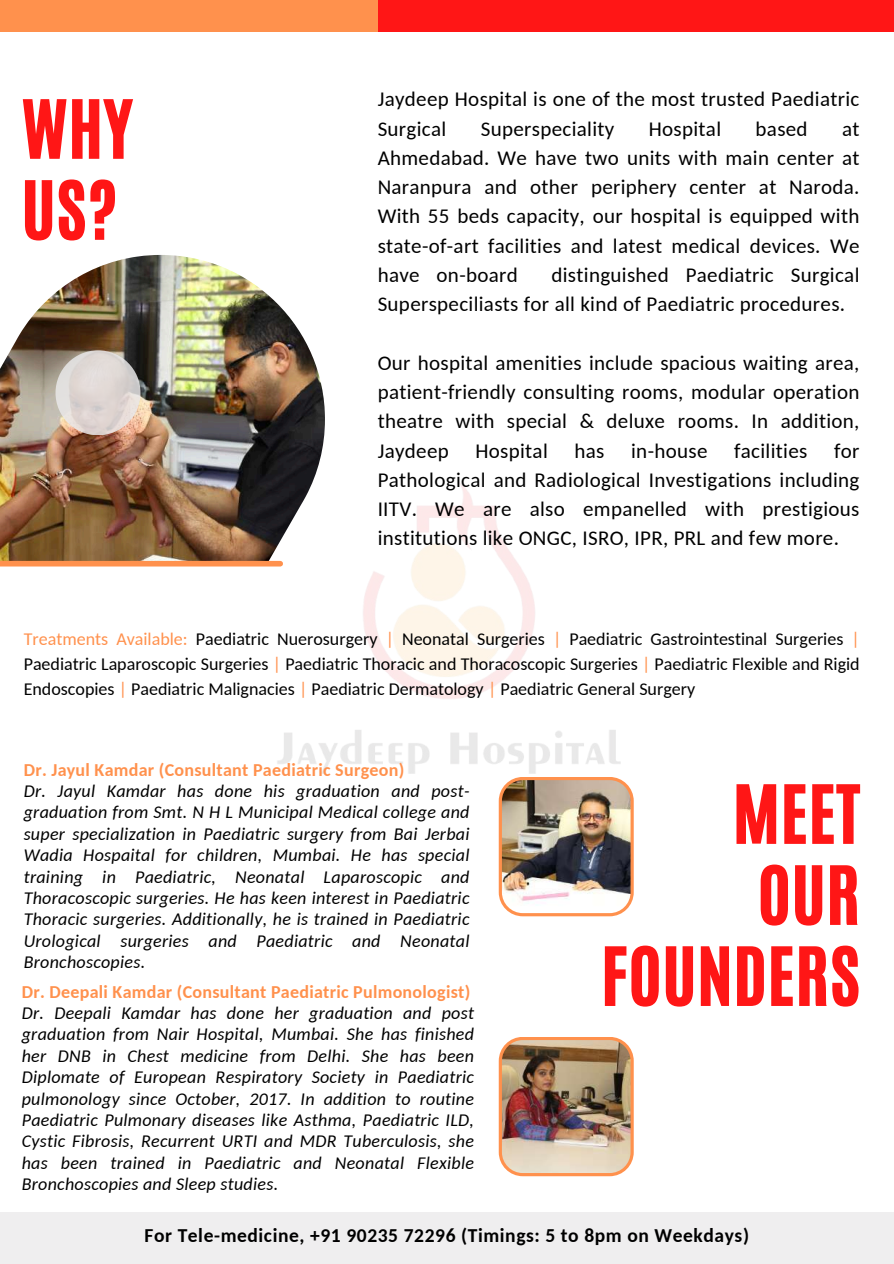
<style>
.page{position:relative;width:894px;height:1264px;background:#fff}
.page>*{position:absolute;margin:0;border:0;box-sizing:border-box;transform-origin:0 0}
.t1{font:67.5px/81px "CA Generated";letter-spacing:.015em;color:#ff1616;text-align:right}
.t2{font:21px/29.2px "Carlito";letter-spacing:.015em;color:#000;text-align:justify}
.t3{font:700 19.5px "Carlito";letter-spacing:.03em;color:#000}
.t4{font:italic 18px/21.3px "Carlito";letter-spacing:.015em;color:#000;text-align:justify}
.t5{font:18px/24.8px "Carlito";color:#000;text-align:justify}
.t6{font:700 18px "Carlito";letter-spacing:.015em;color:#ff914d}
.s1{color:#ff914d}
</style>
<div class="page">
<div style="left:0;top:0;width:893px;height:32px;background:#ff1616"></div>
<img style="left:277px;top:482px;width:343px;height:292px">
<img style="left:0;top:255px;width:325px;height:306px">
<img style="left:498px;top:777px;width:135px;height:139px">
<img style="left:498px;top:1037px;width:135px;height:139px">
<div style="left:0;top:561px;width:344px;height:141px;background:#fff"></div>
<div style="left:0;top:561px;width:280px;height:5px;background:#ff914d"></div>
<div style="left:0;top:0;width:377px;height:32px;background:#ff914d"></div>
<div style="left:0;top:1211px;width:893px;height:52px;background:#e9e8e9"></div>
<svg style="left:55px;top:350px;width:85px;height:85px;fill:#dfd7d4"></svg>
<h1 class="t1" style="left:22px;top:89px;width:112px;text-align:left">WHY<br>US?</h1>
<p class="t2" style="left:377px;top:86px;width:483px">Jaydeep Hospital is one of the most trusted Paediatric<br>Surgical</p>
<p class="t2" style="left:480px;top:116px;width:135px">Superspeciality</p>
<p class="t2" style="left:648px;top:116px;width:74px">Hospital</p>
<p class="t2" style="left:755px;top:116px;width:54px">based</p>
<p class="t2" style="left:377px;top:116px;width:483px;text-indent:464px">at Ahmedabad. We have two units with main center at Naranpura and other periphery center at Naroda.<br>With 55 beds capacity, our hospital is equipped with state-of-art facilities and latest medical devices. We have on-board</p>
<p class="t2" style="left:377px;top:262px;width:483px;text-indent:174px">distinguished Paediatric Surgical<br>Superspeciliasts for all kind of Paediatric procedures.</p>
<p class="t2" style="left:377px;top:350px;width:483px">Our hospital amenities include spacious waiting area, patient-friendly consulting rooms, modular operation theatre with special &amp; deluxe rooms. In addition, Jaydeep</p>
<p class="t2" style="left:475px;top:437px;width:74px">Hospital</p>
<p class="t2" style="left:574px;top:437px;width:31px">has</p>
<p class="t2" style="left:631px;top:437px;width:78px">in-house</p>
<p class="t2" style="left:734px;top:437px;width:75px">facilities</p>
<p class="t2" style="left:377px;top:437px;width:483px;text-indent:456px">for Pathological and Radiological Investigations including IITV. We are also empanelled with prestigious institutions like ONGC, ISRO, IPR, PRL and few more.</p>
<p class="t5" style="left:24px;top:628px;width:837px"><span class="s1">Treatments Available:</span> Paediatric Nuerosurgery <span class="s1">|</span> Neonatal Surgeries <span class="s1">|</span> Paediatric Gastrointestinal Surgeries <span class="s1">| </span>Paediatric Laparoscopic Surgeries <span class="s1">|</span> Paediatric Thoracic and Thoracoscopic Surgeries <span class="s1">|</span> Paediatric Flexible and Rigid Endoscopies <span class="s1">|</span> Paediatric Malignacies <span class="s1">|</span> Paediatric Dermatology <span class="s1">|</span> Paediatric General Surgery</p>
<p class="t6" style="left:24px;top:762px;width:382px">Dr. Jayul Kamdar (Consultant Paediatric Surgeon)</p>
<p class="t4" style="left:24px;top:781px;width:447px">Dr. Jayul Kamdar has done his graduation and post&shy;graduation from Smt. N H L Municipal Medical college and super specialization in Paediatric surgery from Bai Jerbai Wadia Hospaital for children, Mumbai. He has special training in Paediatric, Neonatal Laparoscopic and Thoracoscopic surgeries. He has keen interest in Paediatric Thoracic surgeries. Additionally, he is trained in Paediatric Urological surgeries and Paediatric and Neonatal Bronchoscopies.</p>
<p class="t6" style="left:22px;top:984px;width:450px">Dr. Deepali Kamdar (Consultant Paediatric Pulmonologist)</p>
<p class="t4" style="left:22px;top:1003px;width:453px">Dr. Deepali Kamdar has done her graduation and post graduation from Nair Hospital, Mumbai. She has finished her DNB in Chest medicine from Delhi. She has been Diplomate of European Respiratory Society in Paediatric pulmonology since October, 2017. In addition to routine Paediatric Pulmonary diseases like Asthma, Paediatric ILD, Cystic Fibrosis, Recurrent URTI and MDR Tuberculosis, she has been trained in Paediatric and Neonatal Flexible Bronchoscopies and Sleep studies.</p>
<h1 class="t1" style="left:601px;top:774px;width:260px">MEET<br>OUR<br>FOUNDERS</h1>
<p class="t3" style="left:144px;top:1227px;width:606px">For Tele-medicine, +91 90235 72296 (Timings: 5 to 8pm on Weekdays)</p>
</div>
